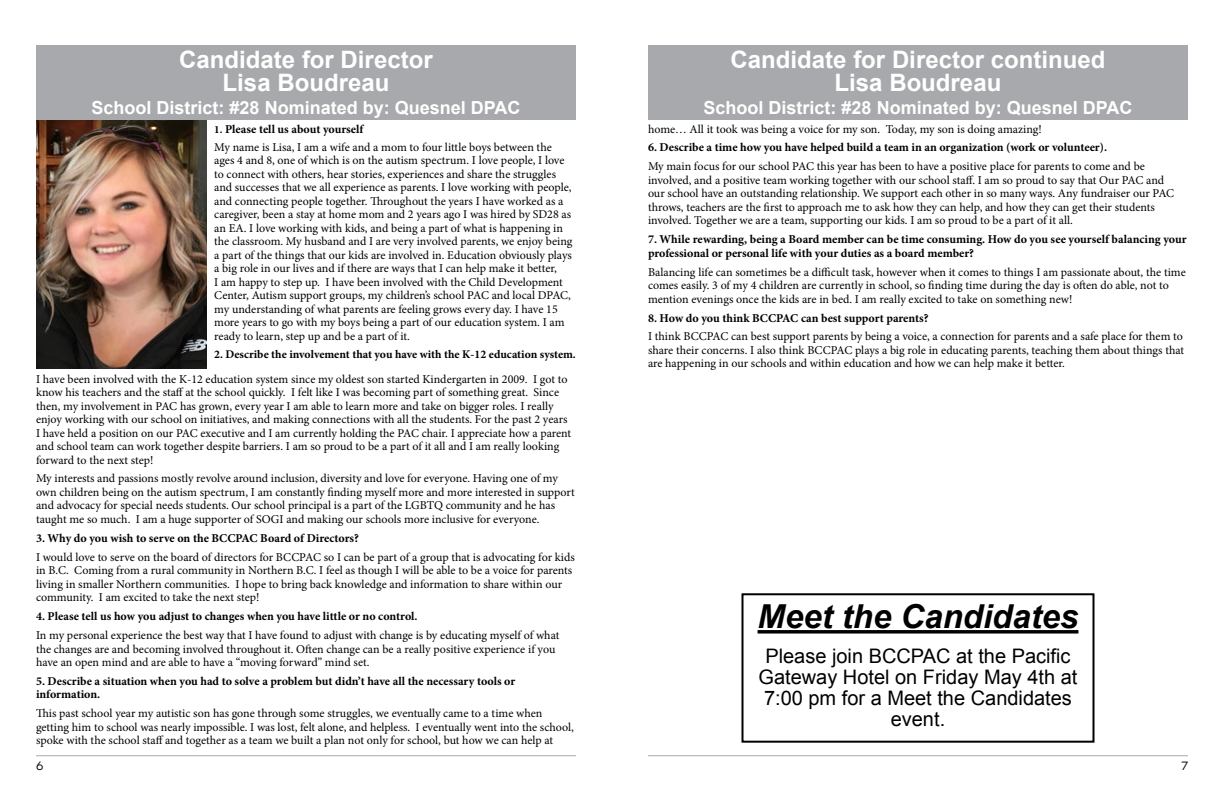
<style>
.page{position:relative;width:1224px;height:792px;background:#fff}
.page>*{position:absolute;margin:0;border:0;box-sizing:border-box;transform-origin:0 0}
.t1{font:italic 700 33px "Arial";color:#000}
.t2{font:700 24px/23.4px "Arial";color:#fff;text-align:center}
.t3{font:20px/21px "Arial";color:#000;text-align:center}
.t4{font:700 18px "Arial";color:#fff}
.t5{font:12px/13.5px "Minion Pro";letter-spacing:-.005em;color:#000}
.t6{font:700 12px/13.5px "Minion Pro";color:#000}
.t7{font:12px "Novecentowide";color:#000}
.t8{font:700 11.7px "Minion Pro";color:#000}
.s1{font-weight:700;font-size:11px}
.s2{font-weight:700}
</style>
<div class="page">
<hr style="left:36px;top:756px;width:540px;height:1px;background:#a7a9ac">
<hr style="left:648px;top:756px;width:540px;height:1px;background:#a7a9ac">
<img style="left:36px;top:120px;width:171px;height:248px">
<div style="left:36px;top:45px;width:540px;height:75px;background:#a7a9ac"></div>
<div style="left:648px;top:45px;width:540px;height:75px;background:#a7a9ac"></div>
<svg style="left:758px;top:630px;width:320px;height:4px"></svg>
<div style="left:742px;top:593px;width:352px;height:150px;border:2px solid #000"></div>
<h2 class="t2" style="left:179px;top:48px;width:255px">Candidate for Director<br>Lisa Boudreau</h2>
<h3 class="t4" style="left:92px;top:96px;width:430px">School District: #28 Nominated by: Quesnel DPAC</h3>
<p class="t5" style="left:214px;top:120px;width:339px;line-height:18px"><span class="s1">1.</span> <span class="s2">Please tell us about yourself<br></span>My name is Lisa, I am a wife and a mom to four little boys between the</p>
<p class="t5" style="left:214px;top:154px;width:360px">ages 4 and 8, one of which is on the autism spectrum. I love people, I love to connect with others, hear stories, experiences and share the struggles and successes that we all experience as parents. I love working with people, and connecting people together. Throughout the years I have worked as a caregiver, been a stay at home mom and 2 years ago I was hired by SD28 as an EA. I love working with kids, and being a part of what is happening in the classroom. My husband and I are very involved parents, we enjoy being a part of the things that our kids are involved in. Education obviously plays a big role in our lives and if there are ways that I can help make it better,<br>I am happy to step up. I have been involved with the Child Development Center, Autism support groups, my children’s school PAC and local DPAC, my understanding of what parents are feeling grows every day. I have 15 more years to go with my boys being a part of our education system. I am ready to learn, step up and be a part of it.</p>
<p class="t8" style="left:214px;top:346px;width:363px">2. Describe the involvement that you have with the K-12 education system.</p>
<p class="t5" style="left:36px;top:372px;width:537px">I have been involved with the K-12 education system since my oldest son started Kindergarten in 2009. I got to know his teachers and the staff at the school quickly. I felt like I was becoming part of something great. Since then, my involvement in PAC has grown, every year I am able to learn more and take on bigger roles. I really enjoy working with our school on initiatives, and making connections with all the students. For the past 2 years I have held a position on our PAC executive and I am currently holding the PAC chair. I appreciate how a parent and school team can work together despite barriers. I am so proud to be a part of it all and I am really looking forward to the next step!</p>
<p class="t5" style="left:36px;top:472px;width:540px">My interests and passions mostly revolve around inclusion, diversity and love for everyone. Having one of my own children being on the autism spectrum, I am constantly finding myself more and more interested in support and advocacy for special needs students. Our school principal is a part of the LGBTQ community and he has taught me so much. I am a huge supporter of SOGI and making our schools more inclusive for everyone.</p>
<p class="t6" style="left:36px;top:531px;width:324px">3. Why do you wish to serve on the BCCPAC Board of Directors?</p>
<p class="t5" style="left:36px;top:550px;width:540px">I would love to serve on the board of directors for BCCPAC so I can be part of a group that is advocating for kids in B.C. Coming from a rural community in Northern B.C. I feel as though I will be able to be a voice for parents living in smaller Northern communities. I hope to bring back knowledge and information to share within our community. I am excited to take the next step!</p>
<p class="t6" style="left:36px;top:609px;width:383px">4. Please tell us how you adjust to changes when you have little or no control.</p>
<p class="t5" style="left:36px;top:629px;width:525px">In my personal experience the best way that I have found to adjust with change is by educating myself of what the changes are and becoming involved throughout it. Often change can be a really positive experience if you have an open mind and are able to have a “moving forward” mind set.</p>
<p class="t6" style="left:36px;top:674px;width:481px">5. Describe a situation when you had to solve a problem but didn’t have all the necessary tools or information.</p>
<p class="t5" style="left:36px;top:707px;width:539px">This past school year my autistic son has gone through some struggles, we eventually came to a time when getting him to school was nearly impossible. I was lost, felt alone, and helpless. I eventually went into the school, spoke with the school staff and together as a team we built a plan not only for school, but how we can help at</p>
<h2 class="t2" style="left:731px;top:48px;width:376px">Candidate for Director continued<br>Lisa Boudreau</h2>
<h3 class="t4" style="left:704px;top:96px;width:430px">School District: #28 Nominated by: Quesnel DPAC</h3>
<p class="t5" style="left:648px;top:122px;width:395px">home… All it took was being a voice for my son. Today, my son is doing amazing!</p>
<p class="t6" style="left:648px;top:141px;width:461px">6. Describe a time how you have helped build a team in an organization (work or volunteer).</p>
<p class="t5" style="left:648px;top:160px;width:528px">My main focus for our school PAC this year has been to have a positive place for parents to come and be involved, and a positive team working together with our school staff. I am so proud to say that Our PAC and our school have an outstanding relationship. We support each other in so many ways. Any fundraiser our PAC throws, teachers are the first to approach me to ask how they can help, and how they can get their students involved. Together we are a team, supporting our kids. I am so proud to be a part of it all.</p>
<p class="t6" style="left:648px;top:233px;width:540px">7. While rewarding, being a Board member can be time consuming. How do you see yourself balancing your professional or personal life with your duties as a board member?</p>
<p class="t5" style="left:648px;top:265px;width:539px">Balancing life can sometimes be a difficult task, however when it comes to things I am passionate about, the time comes easily. 3 of my 4 children are currently in school, so finding time during the day is often do able, not to mention evenings once the kids are in bed. I am really excited to take on something new!</p>
<p class="t6" style="left:648px;top:311px;width:282px">8. How do you think BCCPAC can best support parents?</p>
<p class="t5" style="left:648px;top:330px;width:538px;text-align:justify">I think BCCPAC can best support parents by being a voice, a connection for parents and a safe place for them to share their concerns. I also think BCCPAC plays a big role in educating parents, teaching them about things that are happening in our schools and within education and how we can help make it better.</p>
<h1 class="t1" style="left:758px;top:595px;width:322px">Meet the Candidates</h1>
<h3 class="t3" style="left:758px;top:645px;width:321px">Please join BCCPAC at the Pacific<br>Gateway Hotel on Friday May 4th at<br>7:00 pm for a Meet the Candidates event.</h3>
<p class="t7" style="left:36px;top:759px;width:9px">6</p>
<p class="t7" style="left:1181px;top:759px;width:8px">7</p>
</div>
